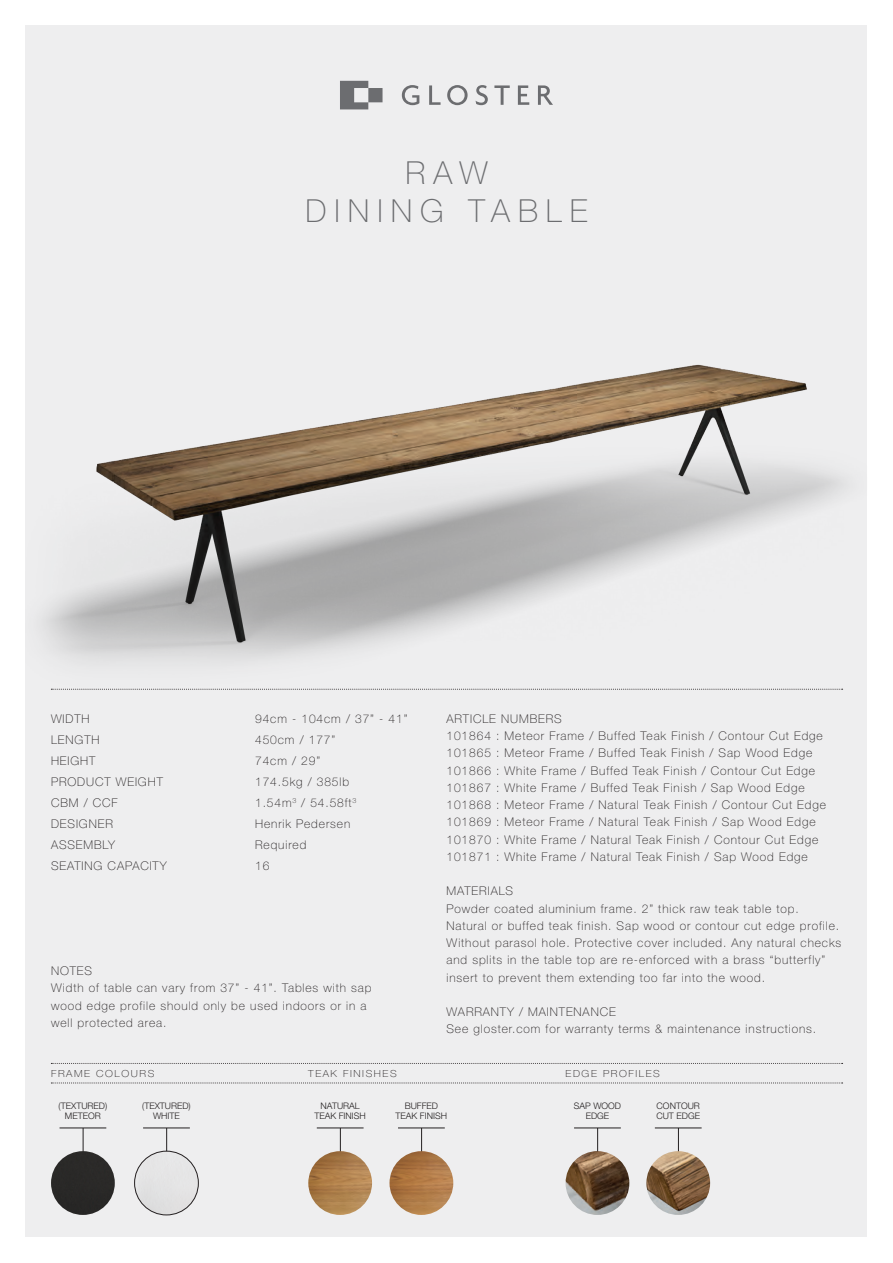
<style>
.page{position:relative;width:893px;height:1263px;background:#fff}
.page>*{position:absolute;margin:0;border:0;box-sizing:border-box;transform-origin:0 0}
.t1{font:100 31.8px "Helvetica Neue LT Pro";letter-spacing:.25em;color:#6c6d70}
.t2{font:100 12px/17.2px "Helvetica Neue LT Pro";letter-spacing:.075em;color:#231f20}
.t3{font:100 9.75px "Helvetica Neue LT Pro";letter-spacing:.15em;color:#231f20;scale:1.08 1}
.t4{font:300 9px/10.8px "Helvetica Neue LT Pro";color:#231f20;text-align:center}
</style>
<div class="page">
<div style="left:26px;top:26px;width:841px;height:1211px;background:#eeeeef"></div>
<hr style="left:574px;top:1128px;width:47px;height:1px;background:#231f20">
<svg style="left:597px;top:1128px;width:1px;height:23px"></svg>
<img style="left:566px;top:1151px;width:63px;height:64px;border-radius:32px">
<hr style="left:655px;top:1128px;width:47px;height:1px;background:#231f20">
<svg style="left:678px;top:1129px;width:1px;height:22px"></svg>
<img style="left:646px;top:1151px;width:64px;height:64px;border-radius:32px">
<svg style="left:340px;top:81px;width:213px;height:28px"></svg>
<svg style="left:51px;top:1083px;width:792px;height:1px"></svg>
<svg style="left:51px;top:1063px;width:792px;height:1px"></svg>
<hr style="left:317px;top:1128px;width:47px;height:1px;background:#231f20">
<svg style="left:340px;top:1128px;width:1px;height:23px"></svg>
<img style="left:308px;top:1151px;width:64px;height:64px;border-radius:32px">
<hr style="left:398px;top:1128px;width:47px;height:1px;background:#231f20">
<svg style="left:421px;top:1129px;width:1px;height:22px"></svg>
<img style="left:389px;top:1151px;width:64px;height:64px;border-radius:32px">
<hr style="left:60px;top:1128px;width:46px;height:1px;background:#231f20">
<svg style="left:83px;top:1128px;width:1px;height:23px"></svg>
<div style="left:51px;top:1151px;width:64px;height:64px;background:#2a2927;border-radius:32px"></div>
<hr style="left:143px;top:1128px;width:47px;height:1px;background:#231f20">
<svg style="left:166px;top:1128px;width:1px;height:23px"></svg>
<div style="left:135px;top:1151px;width:63px;height:64px;background:#e4e4e4;border-radius:32px"></div>
<div style="left:134px;top:1151px;width:65px;height:64px;border:1px solid #231f20;border-radius:50%"></div>
<img style="left:42px;top:364px;width:804px;height:326px">
<p class="t1" style="left:405px;top:154px;width:84px">RAW</p>
<p class="t1" style="left:305px;top:192px;width:284px">DINING TABLE</p>
<p class="t2" style="left:51px;top:710px;width:40px">WIDTH</p>
<p class="t2" style="left:51px;top:731px;width:50px">LENGTH</p>
<p class="t2" style="left:51px;top:752px;width:46px">HEIGHT</p>
<p class="t2" style="left:51px;top:773px;width:113px">PRODUCT WEIGHT</p>
<p class="t2" style="left:51px;top:794px;width:68px">CBM / CCF</p>
<p class="t2" style="left:51px;top:815px;width:63px">DESIGNER</p>
<p class="t2" style="left:51px;top:836px;width:66px">ASSEMBLY</p>
<p class="t2" style="left:51px;top:857px;width:117px">SEATING CAPACITY</p>
<p class="t2" style="left:255px;top:710px;width:154px">94cm - 104cm / 37” - 41”</p>
<p class="t2" style="left:255px;top:731px;width:82px">450cm / 177”</p>
<p class="t2" style="left:255px;top:752px;width:67px">74cm / 29”</p>
<p class="t2" style="left:255px;top:773px;width:95px">174.5kg / 385lb</p>
<p class="t2" style="left:255px;top:794px;width:103px">1.54m<sup>3</sup> / 54.58ft<sup>3</sup></p>
<p class="t2" style="left:255px;top:815px;width:97px">Henrik Pedersen</p>
<p class="t2" style="left:255px;top:836px;width:53px">Required</p>
<p class="t2" style="left:255px;top:857px;width:16px">16</p>
<p class="t2" style="left:51px;top:962px;width:43px">NOTES</p>
<p class="t2" style="left:51px;top:979px;width:322px">Width of table can vary from 37” - 41”. Tables with sap wood edge profile should only be used indoors or in a well protected area.</p>
<p class="t2" style="left:446px;top:710px;width:117px">ARTICLE NUMBERS</p>
<p class="t2" style="left:446px;top:727px;width:381px">101864 : Meteor Frame / Buffed Teak Finish / Contour Cut Edge 101865 : Meteor Frame / Buffed Teak Finish / Sap Wood Edge 101866 : White Frame / Buffed Teak Finish / Contour Cut Edge 101867 : White Frame / Buffed Teak Finish / Sap Wood Edge 101868 : Meteor Frame / Natural Teak Finish / Contour Cut Edge 101869 : Meteor Frame / Natural Teak Finish / Sap Wood Edge 101870 : White Frame / Natural Teak Finish / Contour Cut Edge 101871 : White Frame / Natural Teak Finish / Sap Wood Edge</p>
<p class="t2" style="left:446px;top:882px;width:68px">MATERIALS</p>
<p class="t2" style="left:446px;top:900px;width:354px">Powder coated aluminium frame. 2” thick raw teak table top.</p>
<p class="t2" style="left:446px;top:917px;width:396px">Natural or buffed teak finish. Sap wood or contour cut edge profile.<br>Without parasol hole. Protective cover included. Any natural checks and splits in the table top are re-enforced with a brass “butterfly” insert to prevent them extending too far into the wood.</p>
<p class="t2" style="left:446px;top:1003px;width:171px">WARRANTY / MAINTENANCE</p>
<p class="t2" style="left:446px;top:1020px;width:371px">See gloster.com for warranty terms &amp; maintenance instructions.</p>
<p class="t3" style="left:51px;top:1067px;width:97px">FRAME COLOURS</p>
<p class="t4" style="left:59px;top:1100px;width:50px">(TEXTURED)<br>METEOR</p>
<p class="t4" style="left:142px;top:1100px;width:50px">(TEXTURED)</p>
<p class="t4" style="left:153px;top:1111px;width:28px">WHITE</p>
<p class="t3" style="left:308px;top:1067px;width:83px">TEAK FINISHES</p>
<p class="t4" style="left:321px;top:1100px;width:41px">NATURAL</p>
<p class="t4" style="left:314px;top:1111px;width:53px">TEAK FINISH</p>
<p class="t4" style="left:405px;top:1100px;width:35px">BUFFED</p>
<p class="t4" style="left:396px;top:1111px;width:53px">TEAK FINISH</p>
<p class="t3" style="left:566px;top:1067px;width:89px">EDGE PROFILES</p>
<p class="t4" style="left:657px;top:1100px;width:45px">CONTOUR</p>
<p class="t4" style="left:656px;top:1111px;width:45px">CUT EDGE</p>
<p class="t4" style="left:574px;top:1100px;width:49px">SAP WOOD</p>
<p class="t4" style="left:586px;top:1111px;width:25px">EDGE</p>
</div>
